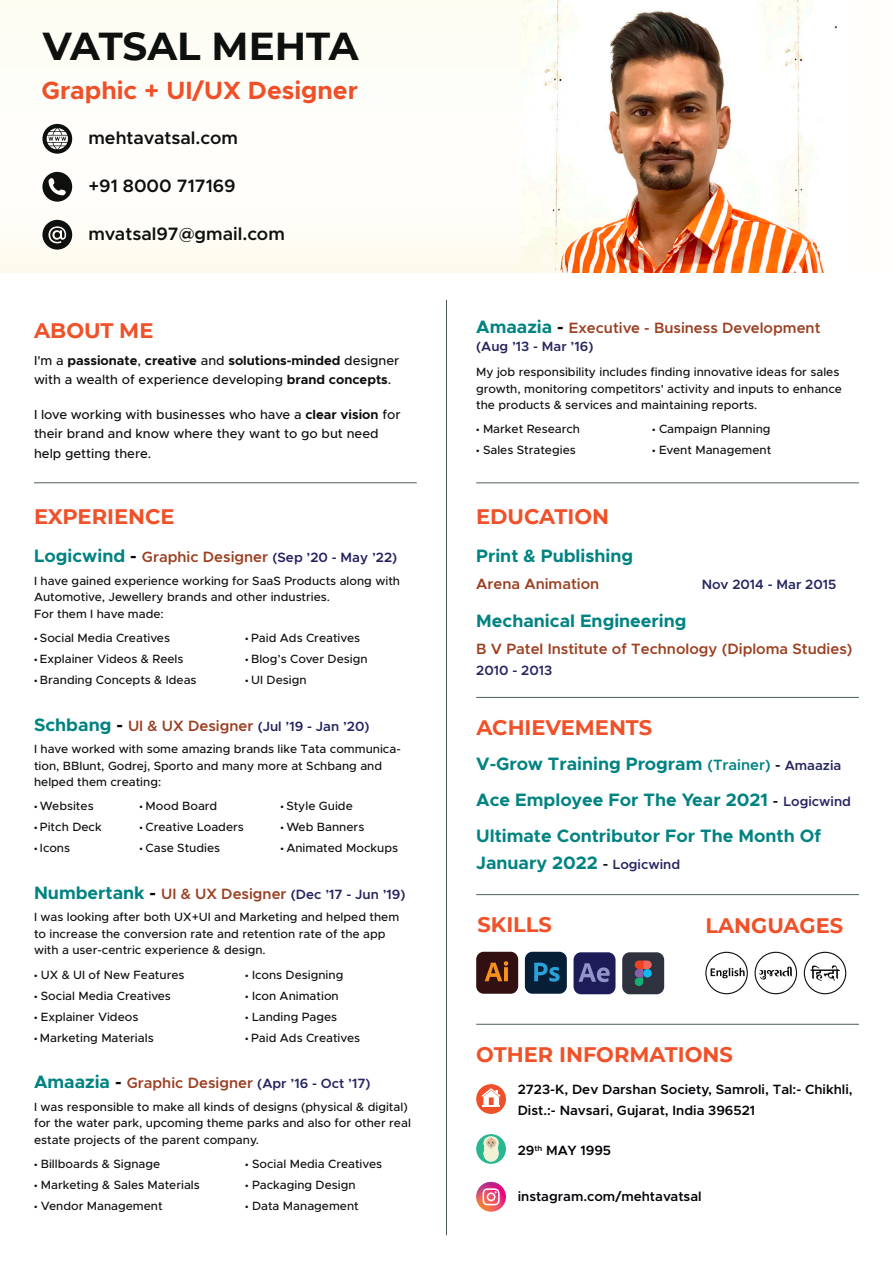
<style>
.page{position:relative;width:893px;height:1263px;background:#fff}
.page>*{position:absolute;margin:0;border:0;box-sizing:border-box;transform-origin:0 0}
.t1{font:700 38.85px "Montserrat";color:#0e100e}
.t2{font:700 25.05px "Metropolis";color:#f05028}
.t3{font:700 21px "Montserrat";color:#f05128}
.t4{font:700 18px/36px "Metropolis";color:#008381}
.t5{font:600 18px "Metropolis";color:#0e100e}
.t6{font:600 15px "Metropolis";color:#9b4022}
.t7{font:600 15px "Metropolis";color:#9d4022}
.t8{font:600 13.5px/21px "Metropolis";color:#030508}
.t9{font:600 13.5px "Metropolis";color:#262560}
.t10{font:500 13.2px/19.5px "Metropolis";color:#0e100e}
.t11{font:500 12px/16.5px "Metropolis";color:#0e100e}
.s1{font-weight:700}
.s2{font-weight:700;font-size:18px;color:#008381}
.s3{font-weight:700;font-size:18px;color:#040503}
.s4{font-size:13.5px;color:#252161}
.s5{font-family:"Myriad Pro";font-weight:400}
.s6{font-size:15px;color:#9b4022}
.s7{font-size:13.5px;color:#262560}
.s8{font-weight:600;font-size:15px;color:#008380}
.s9{font-weight:600;font-size:15px;color:#030508}
.s10{font-weight:600;font-size:13.5px;color:#262560}
</style>
<div class="page">
<div style="left:756px;top:0;width:137px;height:272px;background:#fffefa"></div>
<img style="left:520px;top:0;width:317px;height:272px">
<div style="left:0;top:0;width:520px;height:272px;background:#fefef8"></div>
<svg style="left:42px;top:172px;width:30px;height:30px"></svg>
<svg style="left:42px;top:124px;width:30px;height:30px"></svg>
<svg style="left:42px;top:220px;width:30px;height:30px"></svg>
<hr style="left:446px;top:300px;width:1px;height:935px;background:#4f5d5f">
<hr style="left:476px;top:697px;width:383px;height:1px;background:#4f5d5f">
<hr style="left:476px;top:894px;width:383px;height:1px;background:#4f5d5f">
<hr style="left:476px;top:482px;width:383px;height:1px;background:#4f5d5f">
<hr style="left:476px;top:1024px;width:383px;height:1px;background:#4f5d5f">
<svg style="left:476px;top:1134px;width:30px;height:30px"></svg>
<svg style="left:476px;top:1084px;width:30px;height:30px"></svg>
<svg style="left:476px;top:1182px;width:30px;height:30px"></svg>
<hr style="left:34px;top:482px;width:383px;height:1px;background:#4f5d5f">
<svg style="left:705px;top:952px;width:43px;height:42px"></svg>
<svg style="left:755px;top:952px;width:42px;height:42px"></svg>
<svg style="left:804px;top:952px;width:42px;height:42px"></svg>
<div style="left:574px;top:952px;width:41px;height:42px;background:#1d1c59;border-radius:8px"></div>
<svg style="left:579px;top:963px;width:31px;height:19px"></svg>
<div style="left:476px;top:952px;width:42px;height:42px;background:#320f11;border-radius:8px"></div>
<svg style="left:485px;top:961px;width:23px;height:20px"></svg>
<div style="left:525px;top:952px;width:42px;height:42px;background:#061f36;border-radius:8px"></div>
<svg style="left:534px;top:963px;width:26px;height:19px"></svg>
<div style="left:622px;top:952px;width:42px;height:42px;background:#2e323e;border-radius:8px"></div>
<svg style="left:635px;top:960px;width:17px;height:26px"></svg>
<div style="left:643px;top:969px;width:9px;height:8px;background:#0abbf0;border-radius:50%"></div>
<h1 class="t1" style="left:43px;top:18px;width:317px">VATSAL MEHTA</h1>
<h2 class="t2" style="left:41px;top:74px;width:318px">Graphic + UI/UX Designer</h2>
<h3 class="t5" style="left:88px;top:127px;width:151px">mehtavatsal.com</h3>
<h3 class="t5" style="left:88px;top:174px;width:149px">+91 8000 717169</h3>
<h3 class="t5" style="left:88px;top:223px;width:198px">mvatsal97@gmail.com</h3>
<h3 class="t3" style="left:34px;top:316px;width:121px">ABOUT ME</h3>
<p class="t10" style="left:34px;top:350px;width:367px">I'm a <span class="s1">passionate</span>, <span class="s1">creative</span> and <span class="s1">solutions-minded</span> designer with a wealth of experience developing <span class="s1">brand concepts</span>.</p>
<p class="t10" style="left:34px;top:404px;width:368px">I love working with businesses who have a <span class="s1">clear vision</span> for their brand and know where they want to go but need help getting there.</p>
<h3 class="t3" style="left:34px;top:502px;width:142px">EXPERIENCE</h3>
<p class="t6" style="left:34px;top:547px;width:365px"><span class="s2">Logicwind</span> <span class="s3">-</span> Graphic Designer <span class="s4">(Sep ’20 - May ’22)</span></p>
<p class="t11" style="left:34px;top:572px;width:368px">I have gained experience working for SaaS Products along with<br>Automotive, Jewellery brands and other industries.<br>For them I have made:</p>
<p class="t11" style="left:34px;top:630px;width:138px"><span class="s5">•</span> Social Media Creatives</p>
<p class="t11" style="left:245px;top:630px;width:116px"><span class="s5">•</span> Paid Ads Creatives</p>
<p class="t11" style="left:34px;top:651px;width:151px"><span class="s5">•</span> Explainer Videos &amp; Reels</p>
<p class="t11" style="left:245px;top:651px;width:124px"><span class="s5">•</span> Blog’s Cover Design</p>
<p class="t11" style="left:34px;top:672px;width:164px"><span class="s5">•</span> Branding Concepts &amp; Ideas</p>
<p class="t11" style="left:245px;top:672px;width:63px"><span class="s5">•</span> UI Design</p>
<p class="t9" style="left:34px;top:717px;width:337px"><span class="s2">Schbang</span> <span class="s3">-</span> <span class="s6">UI &amp; UX Designer</span> (Jul ’19 - Jan ’20)</p>
<p class="t11" style="left:34px;top:741px;width:368px">I have worked with some amazing brands like Tata communica&shy;tion, BBlunt, Godrej, Sporto and many more at Schbang and helped them creating:</p>
<p class="t11" style="left:34px;top:798px;width:61px"><span class="s5">•</span> Websites</p>
<p class="t11" style="left:140px;top:798px;width:79px"><span class="s5">•</span> Mood Board</p>
<p class="t11" style="left:280px;top:798px;width:74px"><span class="s5">•</span> Style Guide</p>
<p class="t11" style="left:34px;top:819px;width:69px"><span class="s5">•</span> Pitch Deck</p>
<p class="t11" style="left:140px;top:819px;width:106px"><span class="s5">•</span> Creative Loaders</p>
<p class="t11" style="left:280px;top:819px;width:85px"><span class="s5">•</span> Web Banners</p>
<p class="t11" style="left:34px;top:840px;width:38px"><span class="s5">•</span> Icons</p>
<p class="t11" style="left:140px;top:840px;width:82px"><span class="s5">•</span> Case Studies</p>
<p class="t11" style="left:280px;top:840px;width:119px"><span class="s5">•</span> Animated Mockups</p>
<p class="t9" style="left:34px;top:885px;width:373px"><span class="s2">Numbertank</span> <span class="s3">-</span> <span class="s6">UI &amp; UX Designer</span> (Dec ’17 - Jun ’19)</p>
<p class="t11" style="left:34px;top:909px;width:367px">I was looking after both UX+UI and Marketing and helped them to increase the conversion rate and retention rate of the app with a user-centric experience &amp; design.</p>
<p class="t11" style="left:34px;top:966px;width:152px"><span class="s5">•</span> UX &amp; UI of New Features</p>
<p class="t11" style="left:245px;top:966px;width:100px"><span class="s5">•</span> Icons Designing</p>
<p class="t11" style="left:34px;top:987px;width:138px"><span class="s5">•</span> Social Media Creatives</p>
<p class="t11" style="left:245px;top:987px;width:95px"><span class="s5">•</span> Icon Animation</p>
<p class="t11" style="left:34px;top:1008px;width:106px"><span class="s5">•</span> Explainer Videos</p>
<p class="t11" style="left:245px;top:1008px;width:94px"><span class="s5">•</span> Landing Pages</p>
<p class="t11" style="left:34px;top:1029px;width:121px"><span class="s5">•</span> Marketing Materials</p>
<p class="t11" style="left:245px;top:1029px;width:116px"><span class="s5">•</span> Paid Ads Creatives</p>
<p class="t6" style="left:34px;top:1073px;width:338px"><span class="s2">Amaazia</span> <span class="s3">-</span> Graphic Designer <span class="s7">(Apr ’16 - Oct ’17)</span></p>
<p class="t11" style="left:34px;top:1098px;width:378px">I was responsible to make all kinds of designs (physical &amp; digital) for the water park, upcoming theme parks and also for other real estate projects of the parent company.</p>
<p class="t11" style="left:34px;top:1155px;width:128px"><span class="s5">•</span> Billboards &amp; Signage</p>
<p class="t11" style="left:245px;top:1155px;width:138px"><span class="s5">•</span> Social Media Creatives</p>
<p class="t11" style="left:34px;top:1176px;width:167px"><span class="s5">•</span> Marketing &amp; Sales Materials</p>
<p class="t11" style="left:245px;top:1176px;width:112px"><span class="s5">•</span> Packaging Design</p>
<p class="t11" style="left:34px;top:1197px;width:130px"><span class="s5">•</span> Vendor Management</p>
<p class="t11" style="left:245px;top:1197px;width:115px"><span class="s5">•</span> Data Management</p>
<p class="t6" style="left:476px;top:319px;width:346px"><span class="s2">Amaazia</span> <span class="s3">-</span> Executive - Business Development</p>
<p class="t9" style="left:476px;top:338px;width:119px">(Aug ’13 - Mar ’16)</p>
<p class="t11" style="left:476px;top:364px;width:367px">My job responsibility includes finding innovative ideas for sales growth, monitoring competitors' activity and inputs to enhance the products &amp; services and maintaining reports.</p>
<p class="t11" style="left:476px;top:421px;width:105px"><span class="s5">•</span> Market Research</p>
<p class="t11" style="left:652px;top:421px;width:120px"><span class="s5">•</span> Campaign Planning</p>
<p class="t11" style="left:476px;top:442px;width:101px"><span class="s5">•</span> Sales Strategies</p>
<p class="t11" style="left:652px;top:442px;width:121px"><span class="s5">•</span> Event Management</p>
<h3 class="t3" style="left:476px;top:502px;width:134px">EDUCATION</h3>
<h3 class="t4" style="left:476px;top:538px;width:158px">Print &amp; Publishing</h3>
<p class="t6" style="left:476px;top:574px;width:125px">Arena Animation</p>
<p class="t9" style="left:702px;top:576px;width:136px">Nov 2014 - Mar 2015</p>
<h3 class="t4" style="left:476px;top:603px;width:212px">Mechanical Engineering</h3>
<p class="t7" style="left:476px;top:639px;width:378px">B V Patel Institute of Technology (Diploma Studies)</p>
<p class="t9" style="left:476px;top:662px;width:77px">2010 - 2013</p>
<h3 class="t3" style="left:476px;top:712px;width:177px">ACHIEVEMENTS</h3>
<h3 class="t4" style="left:476px;top:745px;width:376px">V-Grow Training Program <span class="s8">(Trainer)</span> <span class="s9">-</span> <span class="s10">Amaazia<br></span>Ace Employee For The Year 2021 <span class="s9">-</span> <span class="s10">Logicwind<br></span>Ultimate Contributor For The Month Of</h3>
<h3 class="t4" style="left:476px;top:844px;width:206px">January 2022 <span class="s9">-</span> <span class="s10">Logicwind</span></h3>
<h3 class="t3" style="left:477px;top:909px;width:76px">SKILLS</h3>
<h3 class="t3" style="left:705px;top:911px;width:139px">LANGUAGES</h3>
<h3 class="t3" style="left:476px;top:1039px;width:258px">OTHER INFORMATIONS</h3>
<p class="t8" style="left:518px;top:1078px;width:336px">2723-K, Dev Darshan Society, Samroli, Tal:- Chikhli,<br>Dist.:- Navsari, Gujarat, India 396521</p>
<p class="t8" style="left:518px;top:1140px;width:95px">29<sup>th</sup> MAY 1995</p>
<p class="t8" style="left:518px;top:1185px;width:185px">instagram.com/mehtavatsal</p>
</div>
